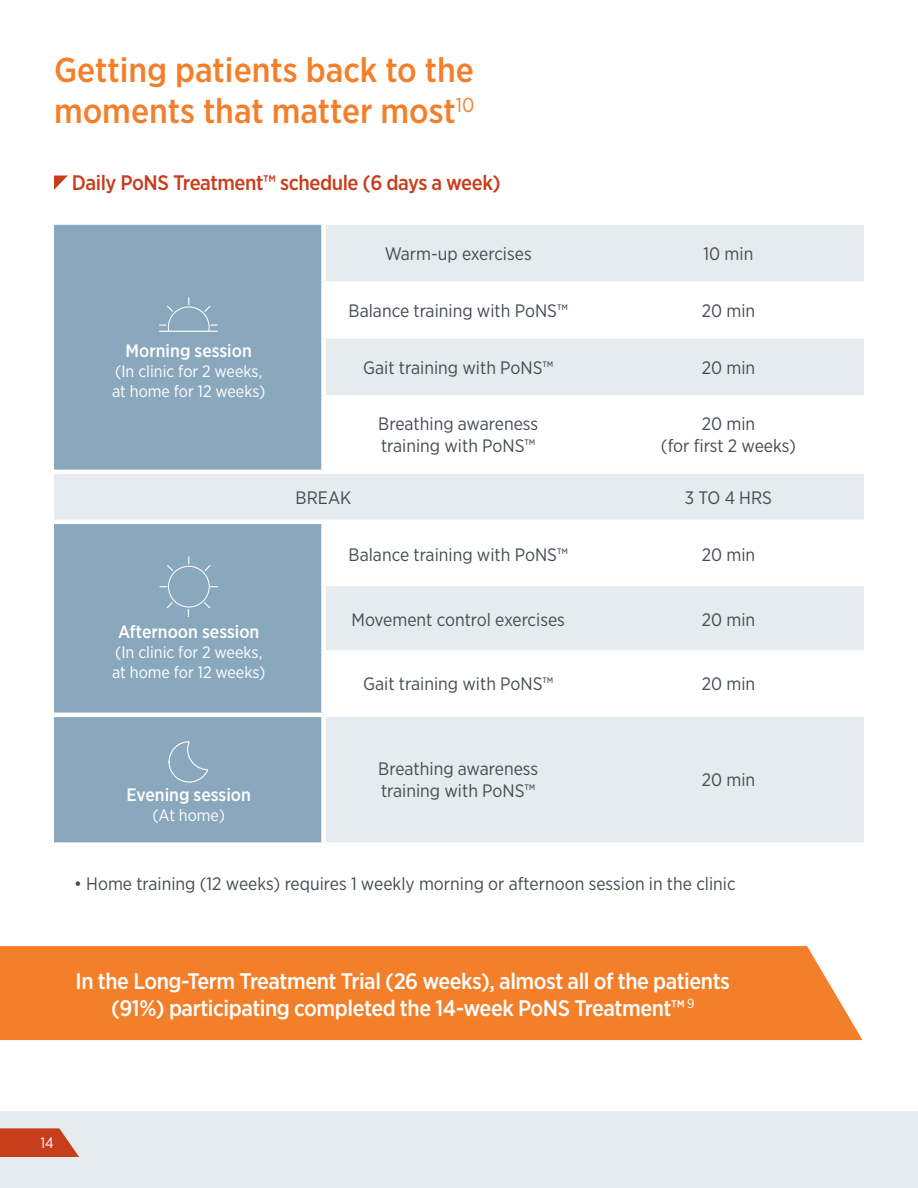
<style>
.page{position:relative;width:918px;height:1188px;background:#fff}
.page>*{position:absolute;margin:0;border:0;box-sizing:border-box;transform-origin:0 0}
.t1{font:500 34.5px/41.4px "Gotham Narrow";color:#f47f2a}
.t2{font:500 22.5px/27px "Gotham Narrow";letter-spacing:-.02em;color:#fff;text-align:center}
.t3{font:500 21px "Gotham Narrow";letter-spacing:-.02em;color:#c63e1c}
.t4{font:18px/21.6px "Gotham Narrow";color:#464b54}
.t5{font:500 18px "Gotham Narrow";color:#fff}
.t6{font:16.5px "Gotham Narrow";color:#fff}
.t7{font:15px "Gotham Narrow";color:#fff}
</style>
<div class="page">
<div style="left:0;top:1111px;width:918px;height:77px;background:#e6ebf0"></div>
<svg style="left:0;top:1128px;width:79px;height:29px;background:#ca5538"></svg>
<svg style="left:54px;top:175px;width:14px;height:15px"></svg>
<svg style="left:54px;top:225px;width:810px;height:617px;background:#b1c5d3"></svg>
<svg style="left:324px;top:282px;width:540px;height:431px"></svg>
<hr style="left:54px;top:713px;width:270px;height:4px;background:#fff">
<hr style="left:324px;top:713px;width:269px;height:4px;background:#fff">
<hr style="left:593px;top:713px;width:271px;height:4px;background:#fff">
<hr style="left:54px;top:470px;width:270px;height:4px;background:#fff">
<hr style="left:324px;top:470px;width:269px;height:4px;background:#fff">
<hr style="left:593px;top:470px;width:271px;height:4px;background:#fff">
<hr style="left:54px;top:520px;width:270px;height:4px;background:#fff">
<hr style="left:324px;top:520px;width:269px;height:4px;background:#fff">
<hr style="left:593px;top:520px;width:271px;height:4px;background:#fff">
<div style="left:321px;top:225px;width:5px;height:57px;background:#fff"></div>
<div style="left:321px;top:282px;width:5px;height:56px;background:#fff"></div>
<div style="left:321px;top:338px;width:5px;height:57px;background:#fff"></div>
<div style="left:321px;top:395px;width:5px;height:75px;background:#fff"></div>
<div style="left:321px;top:524px;width:5px;height:62px;background:#fff"></div>
<div style="left:321px;top:586px;width:5px;height:64px;background:#fff"></div>
<div style="left:321px;top:650px;width:5px;height:63px;background:#fff"></div>
<div style="left:321px;top:717px;width:5px;height:125px;background:#fff"></div>
<div style="left:0;top:946px;width:862px;height:94px;background:#f47f2a"></div>
<hr style="left:159px;top:331px;width:58px;height:1px;background:#fff">
<svg style="left:159px;top:298px;width:58px;height:33px;background:#90adc2"></svg>
<svg style="left:160px;top:557px;width:58px;height:60px;background:#8facc1"></svg>
<svg style="left:168px;top:740px;width:41px;height:45px;background:#92aec2"></svg>
<p class="t1" style="left:54px;top:48px;width:422px">Getting patients back to the moments that matter most<sup>10</sup></p>
<p class="t3" style="left:72px;top:169px;width:431px">Daily PoNS Treatment™ schedule (6 days a week)</p>
<p class="t4" style="left:385px;top:243px;width:149px">Warm-up exercises</p>
<p class="t4" style="left:704px;top:243px;width:51px">10 min</p>
<p class="t5" style="left:126px;top:340px;width:128px">Morning session</p>
<p class="t6" style="left:115px;top:361px;width:149px">(In clinic for 2 weeks,</p>
<p class="t6" style="left:112px;top:381px;width:155px">at home for 12 weeks)</p>
<p class="t5" style="left:118px;top:620px;width:143px">Afternoon session</p>
<p class="t6" style="left:115px;top:642px;width:149px">(In clinic for 2 weeks,</p>
<p class="t6" style="left:112px;top:662px;width:155px">at home for 12 weeks)</p>
<p class="t5" style="left:127px;top:783px;width:126px">Evening session</p>
<p class="t6" style="left:152px;top:805px;width:74px">(At home)</p>
<p class="t4" style="left:349px;top:300px;width:221px">Balance training with PoNS™</p>
<p class="t4" style="left:702px;top:300px;width:55px">20 min</p>
<p class="t4" style="left:363px;top:356px;width:192px">Gait training with PoNS™</p>
<p class="t4" style="left:702px;top:356px;width:55px">20 min</p>
<p class="t4" style="left:378px;top:412px;width:161px">Breathing awareness training with PoNS™</p>
<p class="t4" style="left:702px;top:412px;width:55px">20 min</p>
<p class="t4" style="left:661px;top:434px;width:137px">(for first 2 weeks)</p>
<p class="t4" style="left:296px;top:487px;width:57px">BREAK</p>
<p class="t4" style="left:685px;top:487px;width:89px">3 TO 4 HRS</p>
<p class="t4" style="left:349px;top:544px;width:221px">Balance training with PoNS™</p>
<p class="t4" style="left:702px;top:544px;width:55px">20 min</p>
<p class="t4" style="left:351px;top:608px;width:215px">Movement control exercises</p>
<p class="t4" style="left:702px;top:608px;width:55px">20 min</p>
<p class="t4" style="left:363px;top:672px;width:192px">Gait training with PoNS™</p>
<p class="t4" style="left:702px;top:672px;width:55px">20 min</p>
<p class="t4" style="left:378px;top:758px;width:161px">Breathing awareness training with PoNS™</p>
<p class="t4" style="left:702px;top:768px;width:55px">20 min</p>
<p class="t4" style="left:74px;top:872px;width:663px">• Home training (12 weeks) requires 1 weekly morning or afternoon session in the clinic</p>
<p class="t2" style="left:76px;top:967px;width:656px">In the Long-Term Treatment Trial (26 weeks), almost all of the patients (91%) participating completed the 14-week PoNS Treatment™ <sup>9</sup></p>
<p class="t7" style="left:40px;top:1133px;width:15px">14</p>
</div>
